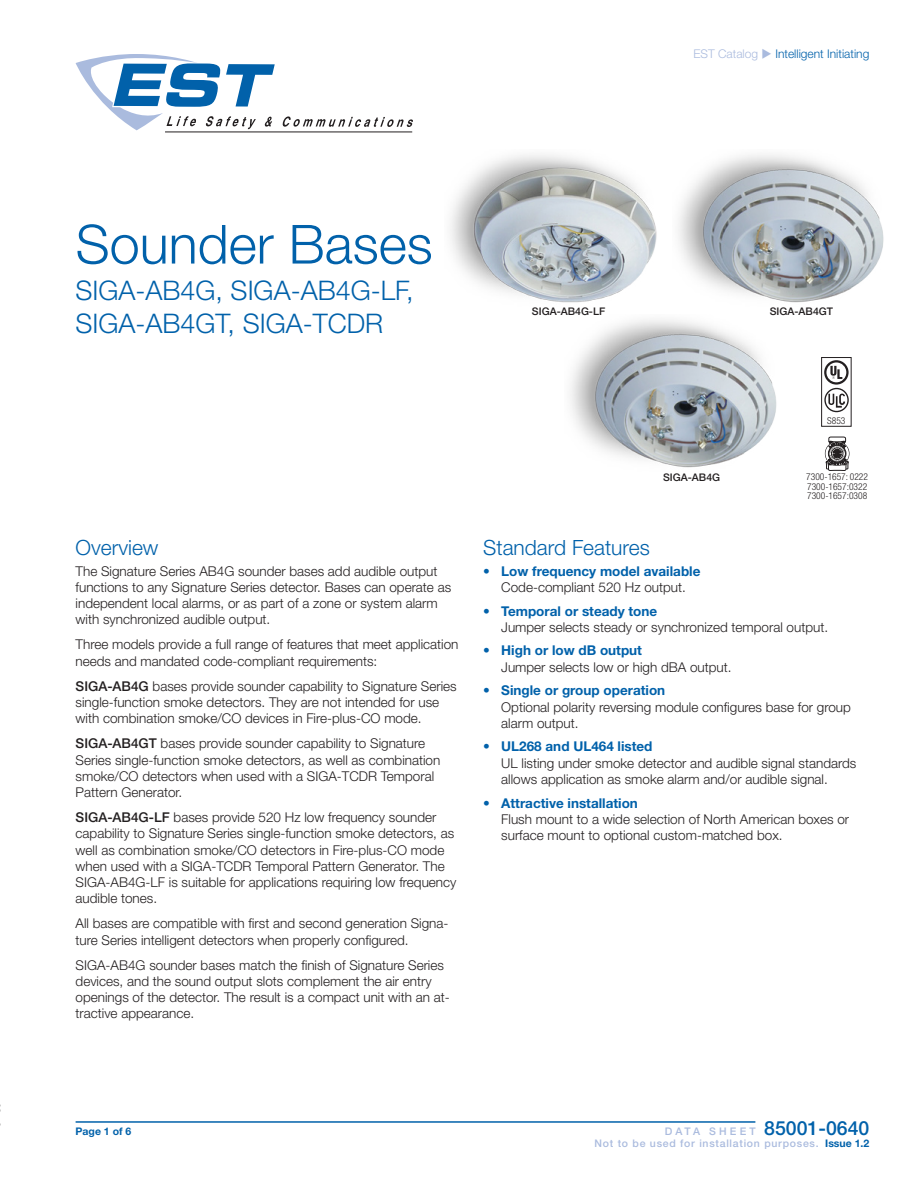
<style>
.page{position:relative;width:918px;height:1188px;background:#fff}
.page>*{position:absolute;margin:0;border:0;box-sizing:border-box;transform-origin:0 0}
.t1{font:300 54px "Helvetica Neue LT Std";color:#0161aa}
.Model{font:300 27px/32.4px "Helvetica Neue LT Std";color:#0161aa}
.HEAD{font:300 21px "Helvetica Neue LT Std";color:#0161aa}
.t2{font:500 19.5px "Helvetica Neue LT Std";color:#0161aa}
.BODY{font:300 13.5px/16.2px "Helvetica Neue LT Std";color:#231f20}
.t3{font:700 13.5px/16.2px "Helvetica Neue LT Std";color:#0161aa;text-align:center}
.t4{font:300 12px "Helvetica Neue LT Std";color:#0161aa}
.t5{font:500 10.5px "Helvetica Neue LT Std";letter-spacing:.07em;color:#aabbde}
.BODY-2{font:500 10.5px "Helvetica Neue LT Std";color:#231f20}
.t6{font:700 10.5px "Helvetica Neue LT Std";color:#0161aa}
.t7{font:300 condensed 9.45px/9.4px "Helvetica Neue";color:#231f20;text-align:justify}
.s1{color:#aabbde}
.s2{font-weight:500}
.s3{font-weight:300;color:#231f20}
.s4{font-weight:700;color:#0161aa}
.s5{font-size:10.5px;color:#aabbde}
</style>
<div class="page">
<hr style="left:76px;top:1121px;width:679px;height:2px;background:#0161aa">
<svg style="left:282px;top:116px;width:131px;height:11px"></svg>
<hr style="left:165px;top:132px;width:247px;height:1px;background:#231f20">
<svg style="left:76px;top:54px;width:199px;height:76px"></svg>
<img style="left:450px;top:155px;width:207px;height:148px">
<img style="left:678px;top:155px;width:206px;height:148px">
<img style="left:570px;top:320px;width:207px;height:148px">
<div style="left:825px;top:441px;width:25px;height:25px;border:1px solid #231f20;border-radius:50%"></div>
<svg style="left:826px;top:437px;width:23px;height:34px"></svg>
<div style="left:828px;top:445px;width:18px;height:18px;border:1px solid #231f20;border-radius:50%"></div>
<div style="left:829px;top:445px;width:17px;height:17px;border:1px solid #231f20;border-radius:50%"></div>
<svg style="left:824px;top:360px;width:25px;height:52px"></svg>
<div style="left:821px;top:357px;width:30px;height:70px;border:1px solid #231f20"></div>
<p class="t4" style="left:693px;top:47px;width:177px"><span class="s1">EST Catalog</span> <span class="s1">◆</span> Intelligent Initiating</p>
<p class="t1" style="left:76px;top:211px;width:359px">Sounder Bases</p>
<p class="Model" style="left:76px;top:274px;width:340px">SIGA-AB4G, SIGA-AB4G-LF,<br>SIGA-AB4GT, SIGA-TCDR</p>
<p class="BODY-2" style="left:532px;top:305px;width:75px">SIGA-AB4G-LF</p>
<p class="BODY-2" style="left:770px;top:305px;width:65px">SIGA-AB4GT</p>
<p class="HEAD" style="left:76px;top:535px;width:84px">Overview</p>
<p class="BODY" style="left:76px;top:563px;width:377px">The Signature Series AB4G sounder bases add audible output functions to any Signature Series detector. Bases can operate as independent local alarms, or as part of a zone or system alarm with synchronized audible output.</p>
<p class="BODY" style="left:76px;top:636px;width:384px">Three models provide a full range of features that meet application needs and mandated code-compliant requirements:</p>
<p class="BODY" style="left:76px;top:678px;width:383px"><span class="s2">SIGA-AB4G</span> bases provide sounder capability to Signature Series single-function smoke detectors. They are not intended for use with combination smoke/CO devices in Fire-plus-CO mode.</p>
<p class="BODY" style="left:76px;top:735px;width:366px"><span class="s2">SIGA-AB4GT</span> bases provide sounder capability to Signature Series single-function smoke detectors, as well as combination smoke/CO detectors when used with a SIGA-TCDR Temporal Pattern Generator.</p>
<p class="BODY" style="left:76px;top:809px;width:382px"><span class="s2">SIGA-AB4G-LF</span> bases provide 520 Hz low frequency sounder capability to Signature Series single-function smoke detectors, as well as combination smoke/CO detectors in Fire-plus-CO mode when used with a SIGA-TCDR Temporal Pattern Generator. The SIGA-AB4G-LF is suitable for applications requiring low frequency audible tones.</p>
<p class="BODY" style="left:76px;top:915px;width:374px">All bases are compatible with first and second generation Signa&shy;ture Series intelligent detectors when properly configured.</p>
<p class="BODY" style="left:76px;top:957px;width:376px">SIGA-AB4G sounder bases match the finish of Signature Series devices, and the sound output slots complement the air entry openings of the detector. The result is a compact unit with an at&shy;tractive appearance.</p>
<p class="BODY-2" style="left:663px;top:472px;width:58px">SIGA-AB4G</p>
<p class="t7" style="left:827px;top:415px;width:20px">S853</p>
<p class="t7" style="left:806px;top:472px;width:63px">7300-1657: 0222<br>7300-1657:0322<br>7300-1657:0308</p>
<p class="HEAD" style="left:483px;top:535px;width:168px">Standard Features</p>
<p class="t3" style="left:483px;top:562px;width:219px">• Low frequency model available<br><span class="s3">Code-compliant 520 Hz output.</span></p>
<p class="BODY" style="left:501px;top:602px;width:328px;text-indent:-18px"><span class="s4">• Temporal or steady tone<br></span>Jumper selects steady or synchronized temporal output.</p>
<p class="BODY" style="left:501px;top:642px;width:232px;text-indent:-18px"><span class="s4">• High or low dB output<br></span>Jumper selects low or high dBA output.</p>
<p class="BODY" style="left:501px;top:682px;width:351px;text-indent:-18px"><span class="s4">• Single or group operation<br></span>Optional polarity reversing module configures base for group alarm output.</p>
<p class="BODY" style="left:501px;top:738px;width:357px;text-indent:-18px"><span class="s4">• UL268 and UL464 listed<br></span>UL listing under smoke detector and audible signal standards allows application as smoke alarm and/or audible signal.</p>
<p class="BODY" style="left:501px;top:794px;width:349px;text-indent:-18px"><span class="s4">• Attractive installation<br></span>Flush mount to a wide selection of North American boxes or surface mount to optional custom-matched box.</p>
<p class="t6" style="left:76px;top:1124px;width:57px">Page 1 of 6</p>
<p class="t2" style="left:665px;top:1116px;width:206px"><span class="s5">D A T A S H E E T</span> 85001-0640</p>
<p class="t5" style="left:595px;top:1137px;width:276px">Not to be used for installation purposes. <span class="s4">Issue 1.2</span></p>
</div>
